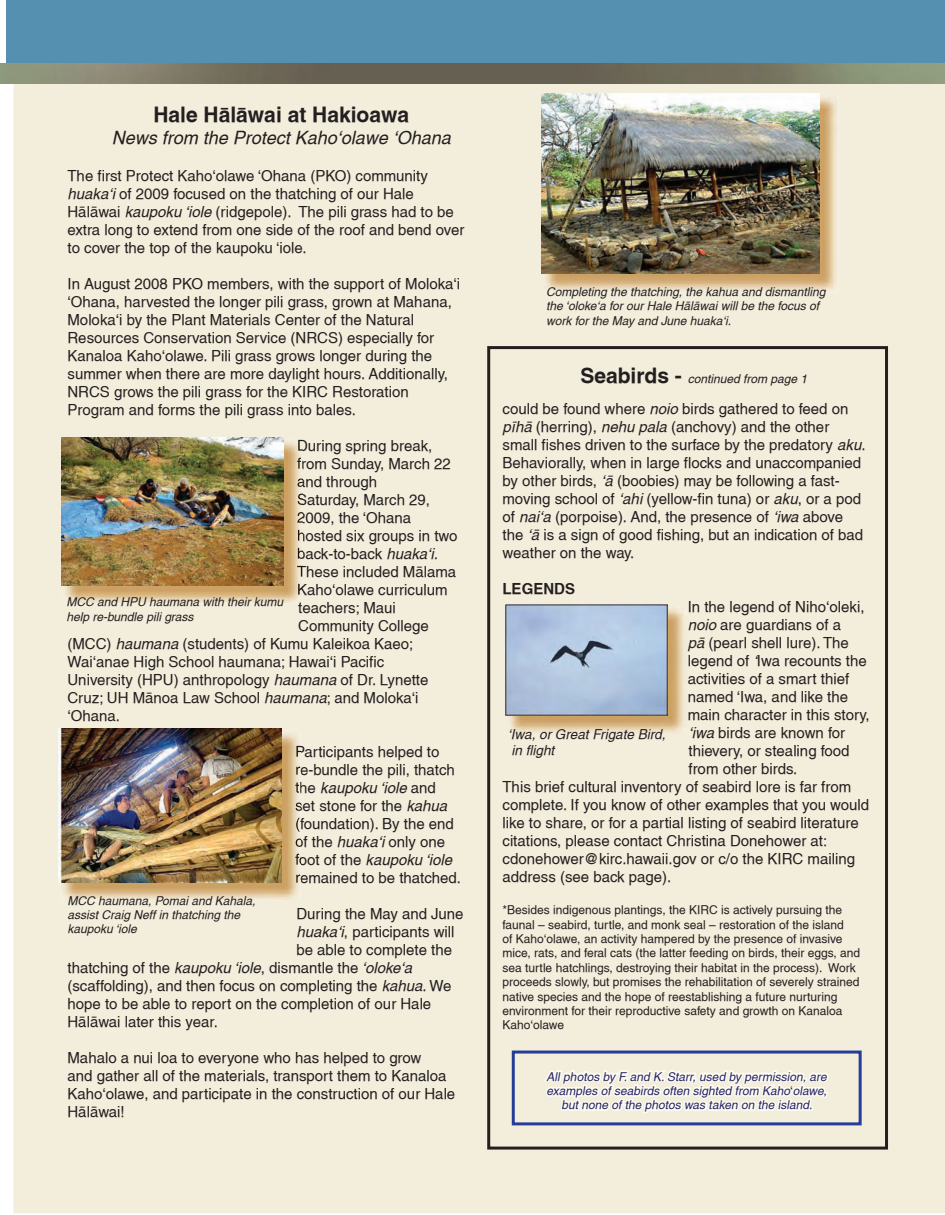
<style>
.page{position:relative;width:945px;height:1215px;background:#fff}
.page>*{position:absolute;margin:0;border:0;box-sizing:border-box;transform-origin:0 0}
.t1{font:700 21px "Hwn Helv";color:#231f20}
.t2{font:italic 18px "Hwn Helv";color:#231f20}
.t3{font:15px/18px "Hawn Helv";color:#231f20}
.t4{font:700 15px "Hawn Helv";color:#231f20}
.t5{font:italic 13.5px/16.2px "Hawn Helv";color:#231f20}
.t6{font:12px/14.4px "Hawn Helv";color:#231f20}
.t7{font:italic 12px/14.4px "Hawn Helv";color:#231f20}
.t8{font:italic 12px/14.4px "Hawn Helv";color:#272267;text-align:center}
.s1{font-style:italic}
.s2{font-family:"Hwn Helv";font-weight:700;font-style:normal;font-size:21px}
.s3{font-style:normal;color:#231f20}
</style>
<div class="page">
<div style="left:14px;top:83px;width:931px;height:1130px;background:#f3eddb"></div>
<div style="left:7px;top:0;width:938px;height:66px;background:#5690b0"></div>
<img style="left:0;top:63px;width:945px;height:20px">
<div style="left:487px;top:346px;width:401px;height:804px;border:3px solid #231f20"></div>
<img style="left:507px;top:606px;width:179px;height:128px">
<img style="left:506px;top:605px;width:161px;height:110px">
<img style="left:543px;top:95px;width:295px;height:197px">
<img style="left:541px;top:93px;width:279px;height:181px">
<img style="left:63px;top:439px;width:239px;height:165px">
<img style="left:298px;top:440px;width:4px;height:14px">
<img style="left:297px;top:458px;width:5px;height:14px">
<img style="left:298px;top:476px;width:4px;height:14px">
<img style="left:298px;top:494px;width:4px;height:14px">
<svg style="left:297px;top:512px;width:5px;height:13px"></svg>
<img style="left:298px;top:530px;width:4px;height:14px">
<svg style="left:298px;top:548px;width:4px;height:11px"></svg>
<svg style="left:297px;top:566px;width:5px;height:11px"></svg>
<svg style="left:298px;top:584px;width:4px;height:11px"></svg>
<img style="left:61px;top:438px;width:222px;height:147px">
<img style="left:61px;top:731px;width:239px;height:170px">
<img style="left:296px;top:746px;width:4px;height:14px">
<img style="left:296px;top:764px;width:4px;height:14px">
<svg style="left:295px;top:782px;width:5px;height:11px"></svg>
<svg style="left:296px;top:800px;width:4px;height:11px"></svg>
<img style="left:296px;top:818px;width:4px;height:14px">
<svg style="left:296px;top:836px;width:4px;height:11px"></svg>
<svg style="left:295px;top:854px;width:5px;height:11px"></svg>
<svg style="left:296px;top:872px;width:4px;height:11px"></svg>
<img style="left:59px;top:729px;width:223px;height:153px">
<svg style="left:542px;top:1019px;width:289px;height:179px;background:#efeada"></svg>
<div style="left:512px;top:1051px;width:350px;height:74px;border:3px solid #263c97"></div>
<h1 class="t1" style="left:153px;top:102px;width:257px">Hale Häläwai at Hakioawa</h1>
<p class="t2" style="left:112px;top:127px;width:341px">news from the Protect Kaho‘olawe ‘ohana</p>
<p class="t3" style="left:68px;top:166px;width:398px">The first Protect Kaho‘olawe ‘Ohana (PKO) community <span class="s1">huaka‘i</span> of 2009 focused on the thatching of our Hale Häläwai <span class="s1">kaupoku ‘iole</span> (ridgepole). The pili grass had to be extra long to extend from one side of the roof and bend over to cover the top of the kaupoku ‘iole.</p>
<p class="t3" style="left:68px;top:274px;width:394px">In August 2008 PKO members, with the support of Moloka‘i ‘Ohana, harvested the longer pili grass, grown at Mahana, Moloka‘i by the Plant Materials Center of the Natural Resources Conservation Service (NRCS) especially for Kanaloa Kaho‘olawe. Pili grass grows longer during the summer when there are more daylight hours. Additionally, NRCS grows the pili grass for the KIRC Restoration Program and forms the pili grass into bales.</p>
<p class="t3" style="left:297px;top:436px;width:137px">During spring break,</p>
<p class="t3" style="left:297px;top:454px;width:155px">from Sunday, March 22</p>
<p class="t3" style="left:297px;top:472px;width:82px">and through</p>
<p class="t3" style="left:297px;top:490px;width:135px">Saturday, March 29,</p>
<p class="t3" style="left:297px;top:508px;width:116px">2009, the ‘Ohana</p>
<p class="t3" style="left:297px;top:526px;width:162px">hosted six groups in two</p>
<p class="t3" style="left:297px;top:544px;width:143px">back-to-back <span class="s1">huaka‘i.</span></p>
<p class="t3" style="left:297px;top:562px;width:161px">These included Mälama</p>
<p class="t3" style="left:297px;top:580px;width:152px">Kaho‘olawe curriculum</p>
<p class="t3" style="left:298px;top:598px;width:99px">teachers; Maui</p>
<p class="t3" style="left:298px;top:616px;width:132px">Community College</p>
<p class="t3" style="left:68px;top:634px;width:347px">(MCC) <span class="s1">haumana</span> (students) of Kumu Kaleikoa Kaeo;</p>
<p class="t3" style="left:68px;top:652px;width:318px">Wai‘anae High School haumana; Hawai‘i Pacific</p>
<p class="t3" style="left:68px;top:670px;width:362px">University (HPU) anthropology <span class="s1">haumana</span> of Dr. Lynette</p>
<p class="t3" style="left:68px;top:688px;width:353px">Cruz; UH Mänoa Law School <span class="s1">haumana</span>; and Moloka‘i</p>
<p class="t3" style="left:68px;top:706px;width:54px">‘Ohana.</p>
<p class="t3" style="left:295px;top:742px;width:167px">Participants helped to re-bundle the pili, thatch the <span class="s1">kaupoku ‘iole</span> and<br>set stone for the <span class="s1">kahua </span>(foundation). By the end of the <span class="s1">huaka‘i</span> only one foot of the <span class="s1">kaupoku ‘iole </span>remained to be thatched.</p>
<p class="t3" style="left:296px;top:904px;width:169px">During the May and June</p>
<p class="t3" style="left:296px;top:922px;width:160px"><span class="s1">huaka‘i</span>, participants will</p>
<p class="t3" style="left:296px;top:940px;width:157px">be able to complete the</p>
<p class="t3" style="left:68px;top:958px;width:346px">thatching of the <span class="s1">kaupoku ‘iole</span>, dismantle the <span class="s1">‘oloke‘a</span></p>
<p class="t3" style="left:68px;top:976px;width:386px">(scaffolding), and then focus on completing the <span class="s1">kahua</span>. We</p>
<p class="t3" style="left:68px;top:994px;width:365px">hope to be able to report on the completion of our Hale</p>
<p class="t3" style="left:68px;top:1012px;width:152px">Häläwai later this year.</p>
<p class="t3" style="left:68px;top:1048px;width:389px">Mahalo a nui loa to everyone who has helped to grow<br>and gather all of the materials, transport them to Kanaloa Kaho‘olawe, and participate in the construction of our Hale Häläwai!</p>
<p class="t7" style="left:67px;top:595px;width:218px">MCC and HPU haumana with their kumu help re-bundle pili grass</p>
<p class="t7" style="left:68px;top:893px;width:190px">MCC haumana, Pomai and Kahala, assist Craig Neff in thatching the kaupoku ‘iole</p>
<p class="t7" style="left:546px;top:284px;width:281px">Completing the thatching, the kahua and dismantling the ‘oloke‘a for our Hale Häläwai will be the focus of work for the May and June huaka‘i.</p>
<p class="t7" style="left:580px;top:372px;width:228px"><span class="s2">Seabirds ‐</span> continued from page 1</p>
<p class="t3" style="left:502px;top:399px;width:365px">could be found where <span class="s1">noio</span> birds gathered to feed on <span class="s1">pïhä</span> (herring), <span class="s1">nehu pala</span> (anchovy) and the other small fishes driven to the surface by the predatory <span class="s1">aku</span>.<br>Behaviorally, when in large flocks and unaccompanied by other birds, <span class="s1">‘ä</span> (boobies) may be following a fast&shy;moving school of <span class="s1">‘ahi</span> (yellow-fin tuna) or <span class="s1">aku</span>, or a pod of <span class="s1">nai‘a</span> (porpoise). And, the presence of <span class="s1">‘iwa</span> above the <span class="s1">‘ä</span> is a sign of good fishing, but an indication of bad weather on the way.</p>
<p class="t4" style="left:502px;top:579px;width:74px">LEGENDS</p>
<p class="t3" style="left:688px;top:597px;width:178px">In the legend of Niho‘oleki,</p>
<p class="t3" style="left:688px;top:615px;width:155px"><span class="s1">noio</span> are guardians of a</p>
<p class="t3" style="left:688px;top:633px;width:163px"><span class="s1">pä</span> (pearl shell lure). The</p>
<p class="t3" style="left:688px;top:651px;width:181px">legend of <span class="s1">‘</span>Iwa recounts the</p>
<p class="t3" style="left:688px;top:669px;width:163px">activities of a smart thief</p>
<p class="t3" style="left:688px;top:687px;width:162px">named ‘Iwa, and like the</p>
<p class="t3" style="left:688px;top:705px;width:183px">main character in this story,</p>
<p class="t3" style="left:688px;top:723px;width:158px"><span class="s1">‘iwa</span> birds are known for</p>
<p class="t3" style="left:688px;top:741px;width:163px">thievery, or stealing food</p>
<p class="t3" style="left:688px;top:759px;width:110px">from other birds.</p>
<p class="t3" style="left:502px;top:777px;width:350px">This brief cultural inventory of seabird lore is far from</p>
<p class="t3" style="left:502px;top:795px;width:368px">complete. If you know of other examples that you would</p>
<p class="t3" style="left:502px;top:813px;width:358px">like to share, or for a partial listing of seabird literature</p>
<p class="t3" style="left:502px;top:831px;width:326px">citations, please contact Christina Donehower at:</p>
<p class="t3" style="left:502px;top:849px;width:354px">cdonehower@kirc.hawaii.gov or c/o the KIRC mailing</p>
<p class="t3" style="left:502px;top:867px;width:170px">address (see back page).</p>
<p class="t6" style="left:502px;top:903px;width:359px">*Besides indigenous plantings, the KIRC is actively pursuing the faunal – seabird, turtle, and monk seal – restoration of the island<br>of Kaho‘olawe, an activity hampered by the presence of invasive mice, rats, and feral cats (the latter feeding on birds, their eggs, and sea turtle hatchlings, destroying their habitat in the process). Work proceeds slowly, but promises the rehabilitation of severely strained native species and the hope of reestablishing a future nurturing environment for their reproductive safety and growth on Kanaloa Kaho‘olawe</p>
<p class="t5" style="left:508px;top:726px;width:159px">‘Iwa, or Great Frigate Bird, in flight</p>
<p class="t8" style="left:546px;top:1069px;width:285px">All photos by F.and K.Starr, used by permission, are examples of seabirds often sighted from Kaho<span class="s3">‘</span> olawe, but none of the photos was taken on the island.</p>
</div>
